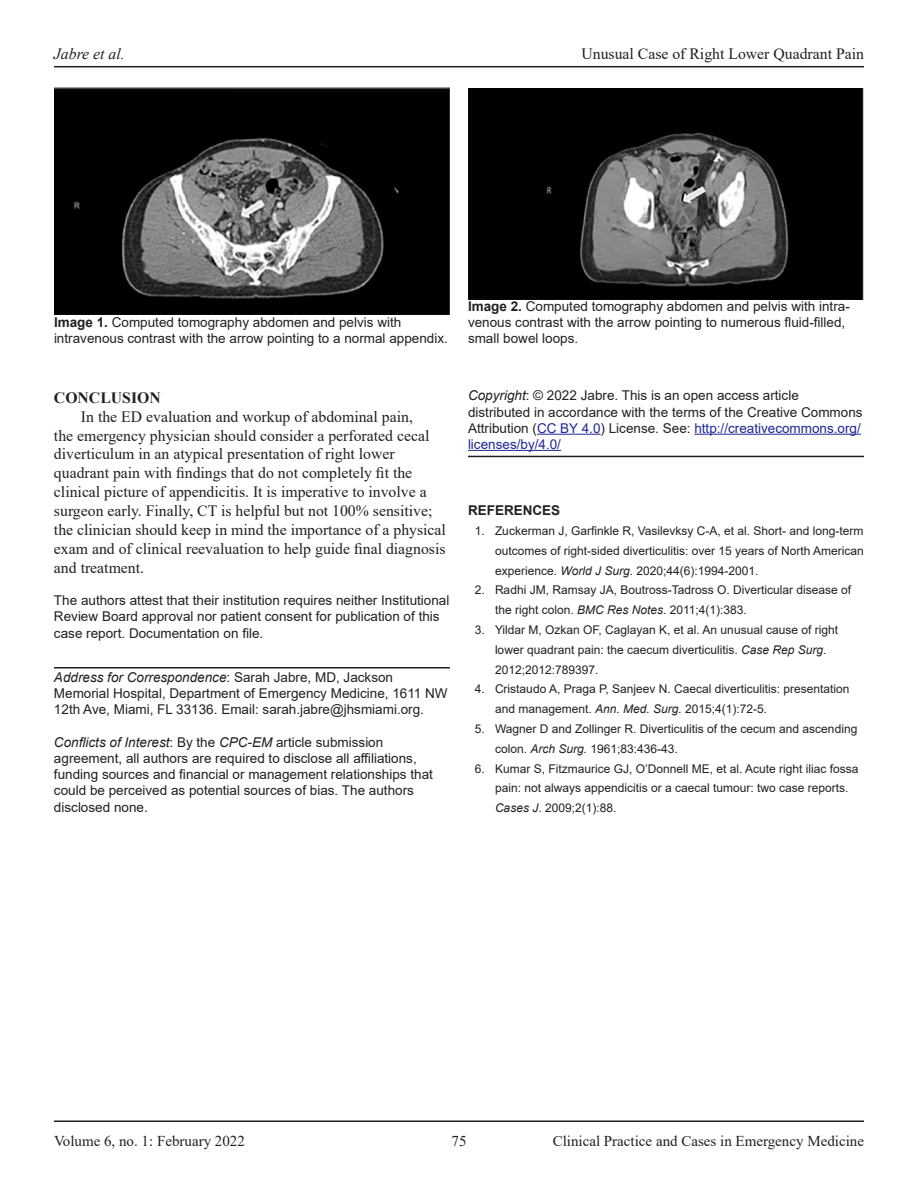
<style>
.page{position:relative;width:918px;height:1188px;background:#fff}
.page>*{position:absolute;margin:0;border:0;box-sizing:border-box;transform-origin:0 0}
.t1{font:15.75px/18.9px "Times New Roman";color:#231f20}
.t2{font:italic 15.75px "Times New Roman";color:#231f20}
.t3{font:700 15.75px "Times New Roman";color:#231f20}
.t4{font:15px "Times New Roman";color:#231f20}
.t5{font:13.5px/16.2px "Arial";color:#231f20}
.t6{font:700 13.5px "Arial";color:#231f20}
.t7{font:12px/19.8px "Arial";color:#231f20}
.s1{font-weight:700}
.s2{font-style:italic}
.s3{color:#1f2796}
</style>
<div class="page">
<hr style="left:54px;top:1120px;width:810px;height:2px;background:#231f20">
<hr style="left:54px;top:66px;width:810px;height:1px;background:#231f20">
<img style="left:54px;top:88px;width:396px;height:226px">
<img style="left:468px;top:89px;width:396px;height:210px">
<hr style="left:54px;top:667px;width:396px;height:2px;background:#231f20">
<hr style="left:537px;top:434px;width:64px;height:1px;background:#1f2796">
<hr style="left:694px;top:434px;width:167px;height:1px;background:#1f2796">
<hr style="left:468px;top:456px;width:396px;height:1px;background:#231f20">
<hr style="left:468px;top:450px;width:93px;height:1px;background:#1f2796">
<p class="t2" style="left:54px;top:43px;width:72px">Jabre et al.</p>
<p class="t1" style="left:581px;top:44px;width:284px">Unusual Case of Right Lower Quadrant Pain</p>
<p class="t5" style="left:54px;top:314px;width:395px"><span class="s1">Image 1.</span> Computed tomography abdomen and pelvis with intravenous contrast with the arrow pointing to a normal appendix.</p>
<p class="t3" style="left:54px;top:386px;width:108px">CONCLUSION</p>
<p class="t1" style="left:54px;top:406px;width:393px;text-indent:27px">In the ED evaluation and workup of abdominal pain,<br>the emergency physician should consider a perforated cecal diverticulum in an atypical presentation of right lower quadrant pain with findings that do not completely fit the clinical picture of appendicitis. It is imperative to involve a surgeon early. Finally, CT is helpful but not 100% sensitive; the clinician should keep in mind the importance of a physical exam and of clinical reevaluation to help guide final diagnosis and treatment.</p>
<p class="t5" style="left:54px;top:592px;width:397px">The authors attest that their institution requires neither Institutional<br>Review Board approval nor patient consent for publication of this case report. Documentation on file.</p>
<p class="t5" style="left:54px;top:669px;width:395px"><span class="s2">Address for Correspondence</span>: Sarah Jabre, MD, Jackson<br>Memorial Hospital, Department of Emergency Medicine, 1611 NW<br>12th Ave, Miami, FL 33136. Email: sarah.jabre@jhsmiami.org.</p>
<p class="t5" style="left:54px;top:734px;width:380px"><span class="s2">Conflicts of Interest</span>: By the <span class="s2">CPC-EM</span> article submission agreement, all authors are required to disclose all affiliations, funding sources and financial or management relationships that could be perceived as potential sources of bias. The authors disclosed none.</p>
<p class="t5" style="left:468px;top:298px;width:383px"><span class="s1">Image 2.</span> Computed tomography abdomen and pelvis with intra&shy;venous contrast with the arrow pointing to numerous fluid-filled, small bowel loops.</p>
<p class="t5" style="left:468px;top:387px;width:396px"><span class="s2">Copyright</span>: © 2022 Jabre. This is an open access article distributed in accordance with the terms of the Creative Commons Attribution (<span class="s3">CC BY 4.0</span>) License. See: <span class="s3">http://creativecommons.org/ licenses/by/4.0/</span></p>
<p class="t6" style="left:468px;top:501px;width:94px">REFERENCES</p>
<p class="t7" style="left:495px;top:521px;width:370px;text-align:justify;text-indent:-20px">1. Zuckerman J, Garfinkle R, Vasilevksy C-A, et al. Short- and long-term outcomes of right-sided diverticulitis: over 15 years of North American experience. <span class="s2">World J Surg.</span> 2020;44(6):1994-2001.</p>
<p class="t7" style="left:495px;top:580px;width:358px;text-indent:-20px">2. Radhi JM, Ramsay JA, Boutross-Tadross O. Diverticular disease of the right colon. <span class="s2">BMC Res Notes</span>. 2011;4(1):383.</p>
<p class="t7" style="left:495px;top:620px;width:345px;text-indent:-20px">3. Yildar M, Ozkan OF, Caglayan K, et al. An unusual cause of right lower quadrant pain: the caecum diverticulitis. <span class="s2">Case Rep Surg</span>.<br>2012;2012:789397.</p>
<p class="t7" style="left:495px;top:679px;width:356px;text-indent:-20px">4. Cristaudo A, Praga P, Sanjeev N. Caecal diverticulitis: presentation and management. <span class="s2">Ann. Med. Surg.</span> 2015;4(1):72-5.</p>
<p class="t7" style="left:495px;top:719px;width:364px;text-indent:-20px">5. Wagner D and Zollinger R. Diverticulitis of the cecum and ascending colon. <span class="s2">Arch Surg.</span> 1961;83:436-43.</p>
<p class="t7" style="left:495px;top:758px;width:365px;text-indent:-20px">6. Kumar S, Fitzmaurice GJ, O’Donnell ME, et al. Acute right iliac fossa pain: not always appendicitis or a caecal tumour: two case reports.<br><span class="s2">Cases J</span>. 2009;2(1):88.</p>
<p class="t4" style="left:54px;top:1130px;width:192px">Volume 6, no. 1: February 2022</p>
<p class="t4" style="left:452px;top:1130px;width:16px">75</p>
<p class="t4" style="left:553px;top:1130px;width:313px">Clinical Practice and Cases in Emergency Medicine</p>
</div>
